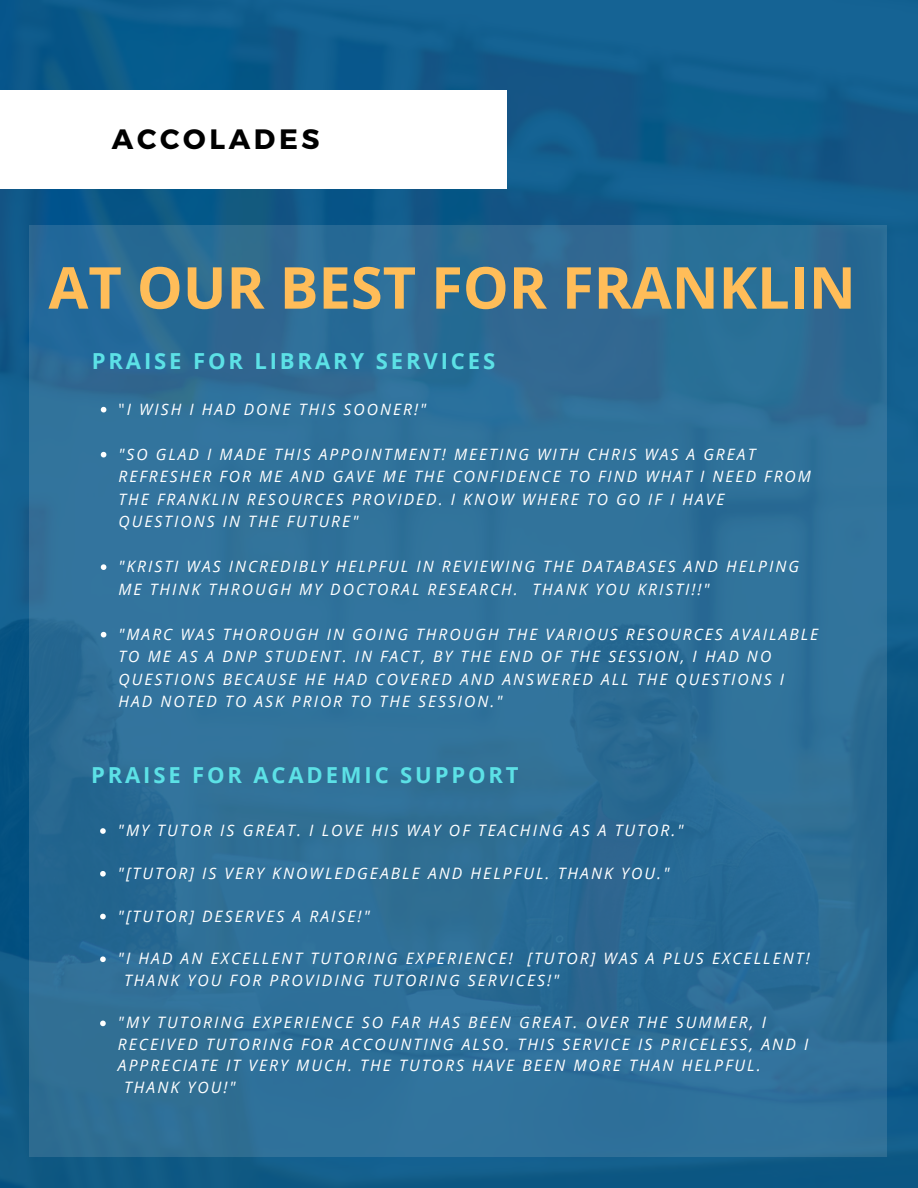
<style>
.page{position:relative;width:918px;height:1188px;background:#fff}
.page>*{position:absolute;margin:0;border:0;box-sizing:border-box;transform-origin:0 0}
.t1{font:700 57.9px "Open Sans";color:#ffbd59}
.t2{font:700 28.05px "Montserrat";letter-spacing:.13em;color:#000}
.t3{font:700 22.05px "Open Sans";letter-spacing:.13em;color:#5ce1e6}
.t4{font:italic 15.75px/21.3px "Open Sans";letter-spacing:.13em;color:#fff}
.t5{font:italic 15.6px/22.5px "Open Sans";letter-spacing:.13em;color:#fff}
.s1{font-style:normal}
</style>
<div class="page">
<img style="left:0;top:0;width:918px;height:1188px">
<div style="left:0;top:90px;width:506px;height:98px;background:#fff"></div>
<div style="left:29px;top:225px;width:858px;height:932px;background:#2f7099"></div>
<svg style="left:101px;top:407px;width:5px;height:5px"></svg>
<svg style="left:101px;top:452px;width:5px;height:5px"></svg>
<svg style="left:101px;top:564px;width:5px;height:6px"></svg>
<svg style="left:101px;top:632px;width:5px;height:5px"></svg>
<svg style="left:100px;top:828px;width:6px;height:6px"></svg>
<svg style="left:100px;top:871px;width:6px;height:6px"></svg>
<svg style="left:100px;top:914px;width:6px;height:5px"></svg>
<svg style="left:100px;top:956px;width:6px;height:6px"></svg>
<svg style="left:100px;top:1021px;width:6px;height:5px"></svg>
<p class="t2" style="left:112px;top:121px;width:209px">ACCOLADES</p>
<p class="t1" style="left:48px;top:247px;width:809px">AT OUR BEST FOR FRANKLIN</p>
<p class="t3" style="left:92px;top:345px;width:405px">PRAISE FOR LIBRARY SERVICES</p>
<p class="t5" style="left:118px;top:397px;width:309px"><span class="s1">"</span>I WISH I HAD DONE THIS SOONER!"</p>
<p class="t5" style="left:118px;top:442px;width:694px">"SO GLAD I MADE THIS APPOINTMENT! MEETING WITH CHRIS WAS A GREAT REFRESHER FOR ME AND GAVE ME THE CONFIDENCE TO FIND WHAT I NEED FROM THE FRANKLIN RESOURCES PROVIDED. I KNOW WHERE TO GO IF I HAVE QUESTIONS IN THE FUTURE"</p>
<p class="t5" style="left:118px;top:555px;width:682px">"KRISTI WAS INCREDIBLY HELPFUL IN REVIEWING THE DATABASES AND HELPING<br>ME THINK THROUGH MY DOCTORAL RESEARCH. THANK YOU KRISTI!!"</p>
<p class="t5" style="left:118px;top:622px;width:701px">"MARC WAS THOROUGH IN GOING THROUGH THE VARIOUS RESOURCES AVAILABLE TO ME AS A DNP STUDENT. IN FACT, BY THE END OF THE SESSION, I HAD NO QUESTIONS BECAUSE HE HAD COVERED AND ANSWERED ALL THE QUESTIONS I HAD NOTED TO ASK PRIOR TO THE SESSION."</p>
<p class="t3" style="left:91px;top:760px;width:429px">PRAISE FOR ACADEMIC SUPPORT</p>
<p class="t4" style="left:118px;top:819px;width:567px">"MY TUTOR IS GREAT. I LOVE HIS WAY OF TEACHING AS A TUTOR."</p>
<p class="t4" style="left:118px;top:862px;width:553px">"[TUTOR] IS VERY KNOWLEDGEABLE AND HELPFUL. THANK YOU."</p>
<p class="t4" style="left:118px;top:905px;width:254px">"[TUTOR] DESERVES A RAISE!"</p>
<p class="t4" style="left:124px;top:948px;width:687px;text-indent:-6px">"I HAD AN EXCELLENT TUTORING EXPERIENCE! [TUTOR] WAS A PLUS EXCELLENT!<br>THANK YOU FOR PROVIDING TUTORING SERVICES!"</p>
<p class="t4" style="left:118px;top:1012px;width:650px">"MY TUTORING EXPERIENCE SO FAR HAS BEEN GREAT. OVER THE SUMMER, I</p>
<p class="t4" style="left:118px;top:1033px;width:692px">RECEIVED TUTORING FOR ACCOUNTING ALSO. THIS SERVICE IS PRICELESS, AND I</p>
<p class="t4" style="left:118px;top:1054px;width:644px">APPRECIATE IT VERY MUCH. THE TUTORS HAVE BEEN MORE THAN HELPFUL.</p>
<p class="t4" style="left:124px;top:1076px;width:113px">THANK YOU!"</p>
</div>
